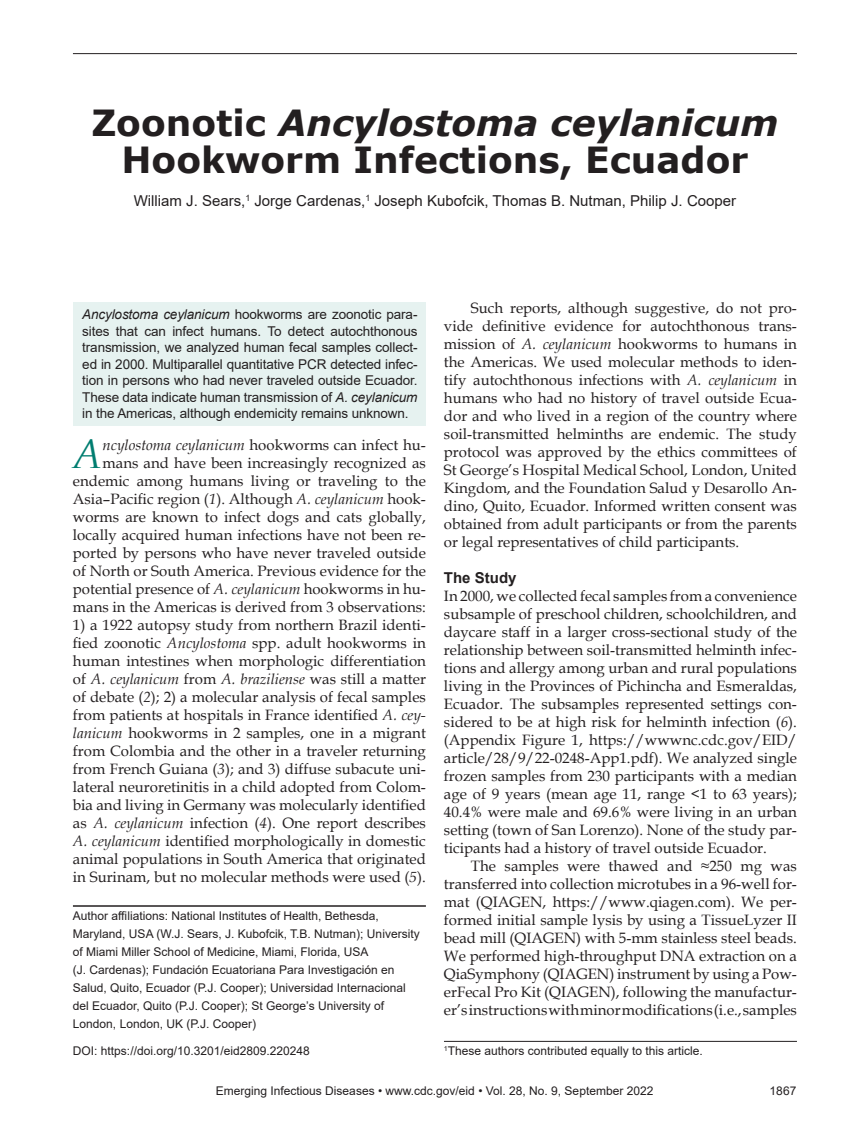
<style>
.page{position:relative;width:851px;height:1134px;background:#fff}
.page>*{position:absolute;margin:0;border:0;box-sizing:border-box;transform-origin:0 0}
.Drop_Cap{font:italic 41.1px "Book Antiqua";color:#007d70}
.Article_Title{font:700 36px/37.5px "Verdana";color:#231f20;text-align:center}
.Drop_Cap-2{font:15px/18px "Book Antiqua";color:#231f20;text-align:right}
.Body_Text{font:15px/18px "Book Antiqua";color:#231f20;text-align:justify}
.BodyText2{font:15px/18px "Book Antiqua";color:#231f20;text-align:justify}
.Authors{font:15px "Arial";color:#231f20}
.t1{font:700 15px "Arial";color:#231f20}
.Abstract{font:13.5px/16.5px "Arial";letter-spacing:-.01em;color:#231f20;text-align:justify}
.Affiliations{font:12px/18px "Arial";color:#231f20}
.Footnote{font:12px "Arial";color:#231f20}
.DOI{font:12px "Arial";color:#231f20}
.s1{font-style:italic}
</style>
<div class="page">
<hr style="left:73px;top:53px;width:723px;height:1px;background:#231f20">
<hr style="left:73px;top:905px;width:353px;height:2px;background:#231f20">
<div style="left:73px;top:302px;width:353px;height:124px;background:#e6f2f0"></div>
<hr style="left:444px;top:1041px;width:353px;height:1px;background:#231f20">
<p class="Article_Title" style="left:91px;top:103px;width:688px">Zoonotic <span class="s1">Ancylostoma ceylanicum<br></span>Hookworm Infections, Ecuador</p>
<p class="Authors" style="left:134px;top:190px;width:604px">William J. Sears,<sup>1</sup> Jorge Cardenas,<sup>1</sup> Joseph Kubofcik, Thomas B. Nutman, Philip J. Cooper</p>
<p class="Body_Text" style="left:444px;top:299px;width:354px;text-indent:27px">Such reports, although suggestive, do not pro&shy;vide definitive evidence for autochthonous trans&shy;mission of <span class="s1">A. ceylanicum</span> hookworms to humans in the Americas. We used molecular methods to iden&shy;tify autochthonous infections with <span class="s1">A. ceylanicum</span> in humans who had no history of travel outside Ecua&shy;dor and who lived in a region of the country where soil-transmitted helminths are endemic. The study protocol was approved by the ethics committees of St George’s Hospital Medical School, London, United Kingdom, and the Foundation Salud y Desarollo An&shy;dino, Quito, Ecuador. Informed written consent was obtained from adult participants or from the parents or legal representatives of child participants.</p>
<h1 class="t1" style="left:444px;top:568px;width:74px">The Study</h1>
<p class="BodyText2" style="left:444px;top:587px;width:354px">In 2000, we collected fecal samples from a convenience subsample of preschool children, schoolchildren, and daycare staff in a larger cross-sectional study of the relationship between soil-transmitted helminth infec&shy;tions and allergy among urban and rural populations living in the Provinces of Pichincha and Esmeraldas, Ecuador. The subsamples represented settings con&shy;sidered to be at high risk for helminth infection (<span class="s1">6</span>). (Appendix Figure 1, https://wwwnc.cdc.gov/EID/ article/28/9/22-0248-App1.pdf). We analyzed single frozen samples from 230 participants with a median age of 9 years (mean age 11, range &lt;1 to 63 years); 40.4% were male and 69.6% were living in an urban setting (town of San Lorenzo). None of the study par&shy;ticipants had a history of travel outside Ecuador.</p>
<p class="Body_Text" style="left:444px;top:857px;width:354px;text-indent:27px">The samples were thawed and ≈250 mg was transferred into collection microtubes in a 96-well for&shy;mat (QIAGEN, https://www.qiagen.com). We per&shy;formed initial sample lysis by using a TissueLyzer II bead mill (QIAGEN) with 5-mm stainless steel beads.<br>We performed high-throughput DNA extraction on a QiaSymphony (QIAGEN) instrument by using a Pow&shy;erFecal Pro Kit (QIAGEN), following the manufactur&shy;er’s instructions with minor modifications (i.e., samples</p>
<p class="Abstract" style="left:82px;top:306px;width:337px"><span class="s1">Ancylostoma ceylanicum</span> hookworms are zoonotic para&shy;sites that can infect humans. To detect autochthonous transmission, we analyzed human fecal samples collect&shy;ed in 2000. Multiparallel quantitative PCR detected infec&shy;tion in persons who had never traveled outside Ecuador.<br>These data indicate human transmission of <span class="s1">A. ceylanicum </span>in the Americas, although endemicity remains unknown.</p>
<p class="Drop_Cap-2" style="left:73px;top:436px;width:354px"><span class="s1">ncylostoma ceylanicum</span> hookworms can infect hu&shy;mans and have been increasingly recognized as endemic among humans living or traveling to the Asia–Pacific region (<span class="s1">1</span>). Although <span class="s1">A. ceylanicum</span> hook&shy;worms are known to infect dogs and cats globally, locally acquired human infections have not been re&shy;ported by persons who have never traveled outside of North or South America. Previous evidence for the potential presence of <span class="s1">A. ceylanicum</span> hookworms in hu&shy;mans in the Americas is derived from 3 observations:</p>
<p class="Drop_Cap-2" style="left:73px;top:616px;width:354px;text-align:justify">1) a 1922 autopsy study from northern Brazil identi&shy;fied zoonotic <span class="s1">Ancylostoma</span> spp. adult hookworms in human intestines when morphologic differentiation of <span class="s1">A. ceylanicum</span> from <span class="s1">A. braziliense</span> was still a matter of debate (<span class="s1">2</span>); 2) a molecular analysis of fecal samples from patients at hospitals in France identified <span class="s1">A. cey&shy;lanicum</span> hookworms in 2 samples, one in a migrant from Colombia and the other in a traveler returning from French Guiana (<span class="s1">3</span>); and 3) diffuse subacute uni&shy;lateral neuroretinitis in a child adopted from Colom&shy;bia and living in Germany was molecularly identified as <span class="s1">A. ceylanicum</span> infection (<span class="s1">4</span>). One report describes <span class="s1">A. ceylanicum</span> identified morphologically in domestic animal populations in South America that originated in Surinam, but no molecular methods were used (<span class="s1">5</span>).</p>
<p class="Drop_Cap" style="left:73px;top:425px;width:31px">A</p>
<p class="Affiliations" style="left:73px;top:907px;width:348px">Author affiliations: National Institutes of Health, Bethesda, Maryland, USA (W.J. Sears, J. Kubofcik, T.B. Nutman); University of Miami Miller School of Medicine, Miami, Florida, USA<br>(J. Cardenas); Fundación Ecuatoriana Para Investigación en Salud, Quito, Ecuador (P.J. Cooper); Universidad Internacional del Ecuador, Quito (P.J. Cooper); St George’s University of London, London, UK (P.J. Cooper)</p>
<p class="DOI" style="left:73px;top:1043px;width:238px">DOI: https://doi.org/10.3201/eid2809.220248</p>
<p class="Footnote" style="left:444px;top:1043px;width:260px"><sup>1</sup>These authors contributed equally to this article.</p>
<p class="Affiliations" style="left:216px;top:1082px;width:439px">Emerging Infectious Diseases • www.cdc.gov/eid • Vol. 28, No. 9, September 2022</p>
<p class="Affiliations" style="left:769px;top:1082px;width:28px">1867</p>
</div>
